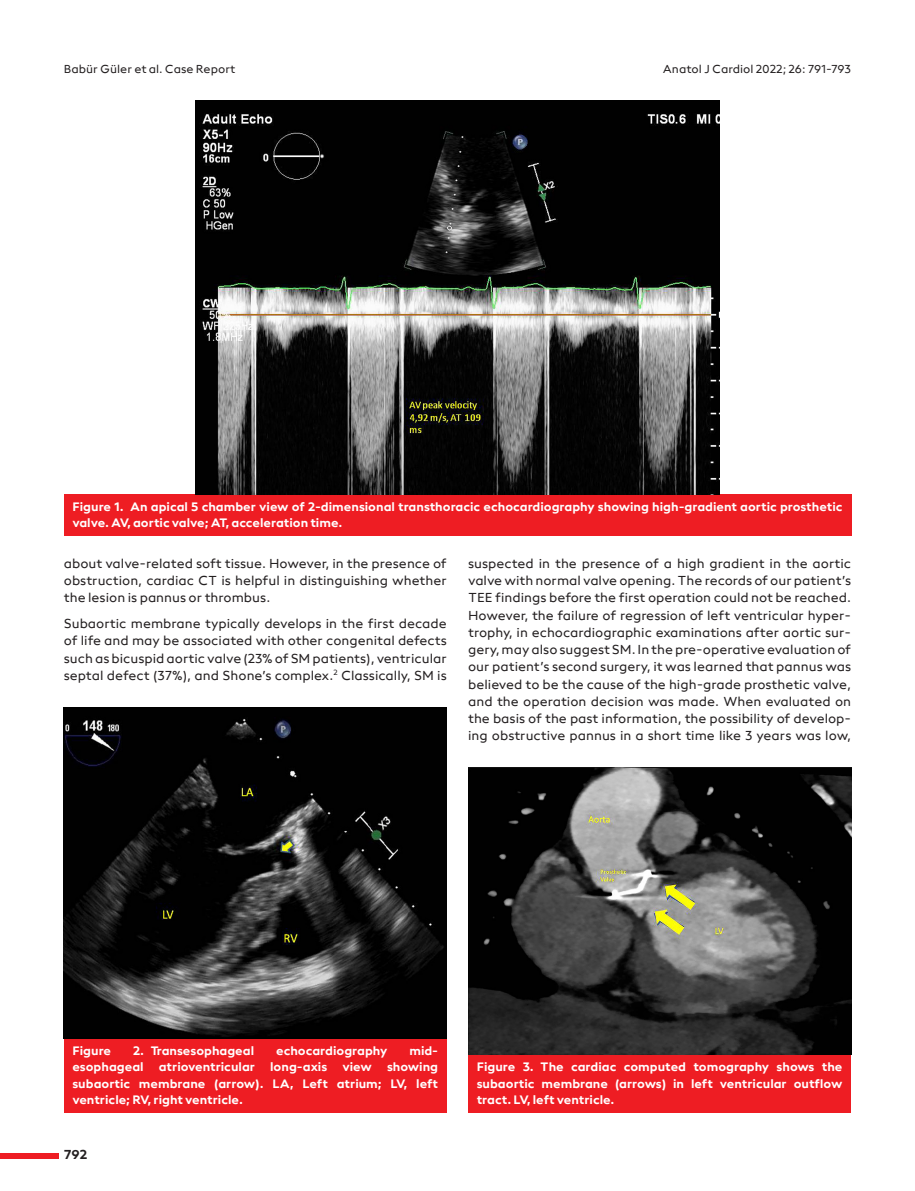
<style>
.page{position:relative;width:915px;height:1191px;background:#fff}
.page>*{position:absolute;margin:0;border:0;box-sizing:border-box;transform-origin:0 0}
.TXI{font:13.5px/17.2px "neue Radial A Regular";color:#231f20;text-align:justify}
.TXT{font:13.5px/17.2px "neue Radial A Regular";color:#231f20;text-align:justify}
.t1{font:13.5px "neue Radial A Bold";color:#231f20}
.FC{font:12.75px/16.5px "neue Radial A Bold";color:#fff;text-align:justify}
.t2{font:12px "neue Radial A Regular";color:#231f20}
</style>
<div class="page">
<div style="left:0;top:1152px;width:58px;height:6px;background:#ee1d23"></div>
<div style="left:64px;top:494px;width:786px;height:41px;background:#ee1d23"></div>
<img style="left:195px;top:101px;width:524px;height:393px">
<div style="left:64px;top:1038px;width:382px;height:74px;background:#ee1d23"></div>
<img style="left:64px;top:707px;width:382px;height:331px">
<div style="left:468px;top:1054px;width:382px;height:58px;background:#ee1d23"></div>
<img style="left:468px;top:768px;width:382px;height:286px">
<p class="t2" style="left:64px;top:61px;width:173px">Babür Güler et al. Case Report</p>
<p class="t2" style="left:662px;top:61px;width:190px">Anatol J Cardiol 2022; 26: 791-793</p>
<p class="FC" style="left:72px;top:498px;width:771px">Figure 1. An apical 5 chamber view of 2-dimensional transthoracic echocardiography showing high-gradient aortic prosthetic valve. AV, aortic valve; AT, acceleration time.</p>
<p class="TXT" style="left:64px;top:554px;width:384px">about valve-related soft tissue. However, in the presence of obstruction, cardiac CT is helpful in distinguishing whether the lesion is pannus or thrombus.</p>
<p class="TXI" style="left:64px;top:615px;width:384px">Subaortic membrane typically develops in the first decade of life and may be associated with other congenital defects such as bicuspid aortic valve (23% of SM patients), ventricular septal defect (37%), and Shone’s complex.<sup>2</sup> Classically, SM is</p>
<p class="TXI" style="left:468px;top:554px;width:384px">suspected in the presence of a high gradient in the aortic valve with normal valve opening. The records of our patient’s TEE findings before the first operation could not be reached.<br>However, the failure of regression of left ventricular hyper&shy;trophy, in echocardiographic examinations after aortic sur&shy;gery, may also suggest SM. In the pre-operative evaluation of our patient’s second surgery, it was learned that pannus was believed to be the cause of the high-grade prosthetic valve, and the operation decision was made. When evaluated on the basis of the past information, the possibility of develop&shy;ing obstructive pannus in a short time like 3 years was low,</p>
<p class="FC" style="left:72px;top:1042px;width:367px;text-indent:337px">mid&shy;esophageal atrioventricular long-axis view showing subaortic membrane (arrow). LA, Left atrium; LV, left ventricle; RV, right ventricle.</p>
<p class="FC" style="left:72px;top:1042px;width:40px">Figure</p>
<p class="FC" style="left:133px;top:1042px;width:122px">2. Transesophageal</p>
<p class="FC" style="left:276px;top:1042px;width:113px">echocardiography</p>
<p class="t1" style="left:64px;top:1146px;width:25px">792</p>
<p class="FC" style="left:476px;top:1058px;width:367px">Figure 3. The cardiac computed tomography shows the subaortic membrane (arrows) in left ventricular outflow tract. LV, left ventricle.</p>
</div>
